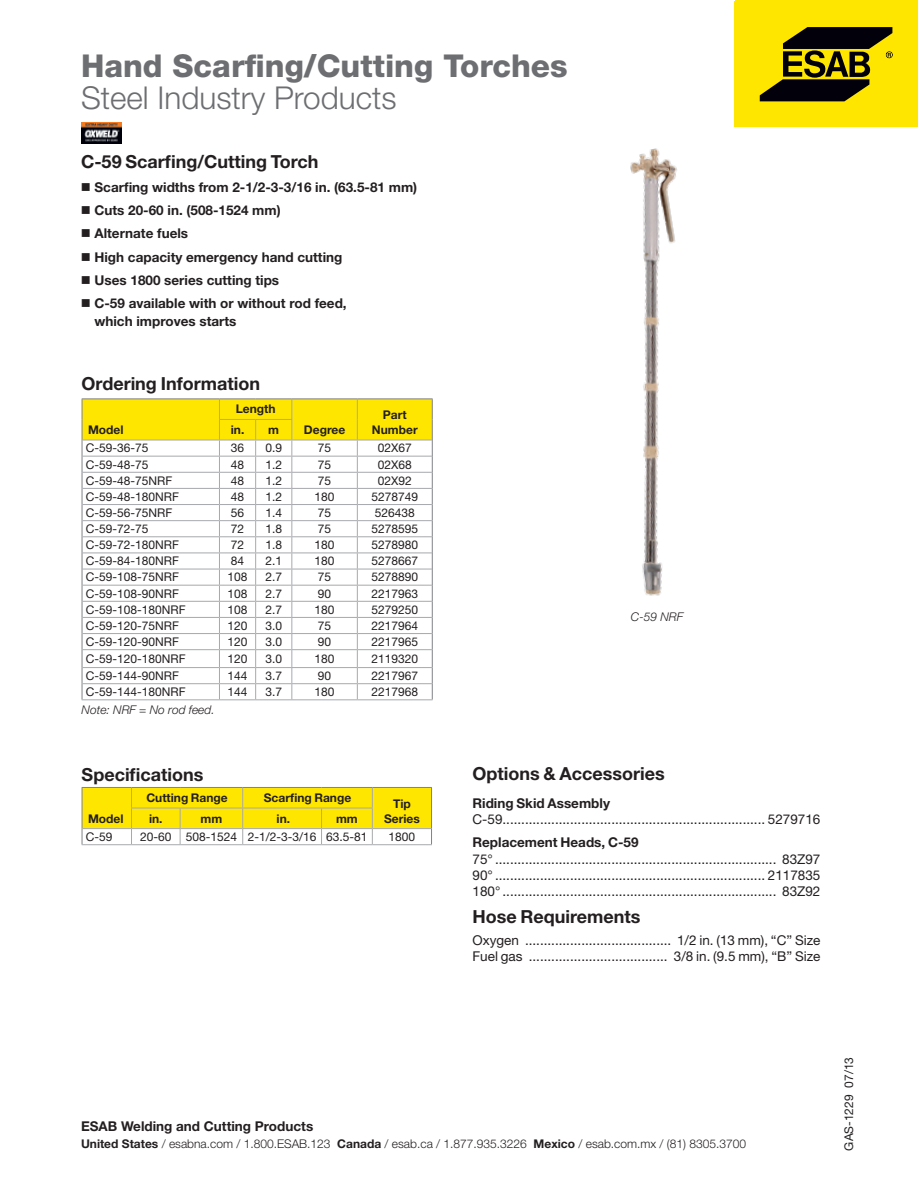
<style>
.page{position:relative;width:918px;height:1188px;background:#fff}
.page>*{position:absolute;margin:0;border:0;box-sizing:border-box;transform-origin:0 0}
.t1{font:800 31.5px "Helvetica Neue LT Std";color:#6d6e71}
.t2{font:300 31.5px "Helvetica Neue LT Std";color:#6d6e71}
.t3{font:700 18px "Helvetica Neue LT Std";color:#231f20}
.t4{font:13.5px/16.2px "Helvetica Neue LT Std";color:#231f20;text-align:justify}
.t5{font:700 13.5px/23.4px "Helvetica Neue LT Std";color:#231f20}
.t6{font:12px "Helvetica Neue LT Std";color:#231f20}
.t7{font:300 12px "Helvetica Neue LT Std";color:#231f20}
.t8{font:700 12px "Helvetica Neue LT Std";color:#231f20}
.t9{font:italic 300 12px "Helvetica Neue LT Std";color:#231f20}
.s1{font-weight:700}
</style>
<div class="page">
<div style="left:735px;top:2px;width:183px;height:125px;background:#ffe600"></div>
<svg style="left:760px;top:27px;width:133px;height:74px"></svg>
<img style="left:82px;top:122px;width:40px;height:21px">
<svg style="left:82px;top:787px;width:350px;height:57px"></svg>
<hr style="left:82px;top:844px;width:50px;height:1px;background:#a7a9ac">
<hr style="left:132px;top:844px;width:48px;height:1px;background:#a7a9ac">
<hr style="left:180px;top:844px;width:63px;height:1px;background:#a7a9ac">
<hr style="left:243px;top:844px;width:79px;height:1px;background:#a7a9ac">
<hr style="left:322px;top:844px;width:50px;height:1px;background:#a7a9ac">
<hr style="left:372px;top:844px;width:60px;height:1px;background:#a7a9ac">
<img style="left:630px;top:148px;width:47px;height:448px">
<svg style="left:82px;top:399px;width:351px;height:300px"></svg>
<hr style="left:82px;top:699px;width:137px;height:1px;background:#a7a9ac">
<hr style="left:219px;top:699px;width:37px;height:1px;background:#a7a9ac">
<hr style="left:256px;top:699px;width:36px;height:1px;background:#a7a9ac">
<hr style="left:292px;top:699px;width:65px;height:1px;background:#a7a9ac">
<hr style="left:357px;top:699px;width:76px;height:1px;background:#a7a9ac">
<h1 class="t1" style="left:81px;top:47px;width:488px">Hand Scarfing/Cutting Torches</h1>
<h1 class="t2" style="left:81px;top:78px;width:317px">Steel Industry Products</h1>
<h2 class="t3" style="left:81px;top:151px;width:239px">C-59 Scarfing/Cutting Torch</h2>
<p class="t5" style="left:94px;top:175px;width:324px">Scarfing widths from 2-1/2-3-3/16 in. (63.5-81 mm)<br>Cuts 20-60 in. (508-1524 mm)<br>Alternate fuels<br>High capacity emergency hand cutting<br>Uses 1800 series cutting tips<br>C-59 available with or without rod feed,</p>
<p class="t5" style="left:94px;top:310px;width:143px">which improves starts</p>
<h2 class="t3" style="left:82px;top:373px;width:180px">Ordering Information</h2>
<p class="t8" style="left:88px;top:422px;width:37px">Model</p>
<p class="t8" style="left:236px;top:402px;width:41px">Length</p>
<p class="t8" style="left:383px;top:407px;width:25px">Part</p>
<p class="t8" style="left:231px;top:422px;width:50px">in. m</p>
<p class="t8" style="left:372px;top:422px;width:47px">Number</p>
<p class="t8" style="left:304px;top:422px;width:43px">Degree</p>
<p class="t6" style="left:86px;top:441px;width:64px">C-59-36-75</p>
<p class="t6" style="left:231px;top:441px;width:15px">36</p>
<p class="t6" style="left:265px;top:441px;width:18px">0.9</p>
<p class="t6" style="left:318px;top:441px;width:15px">75</p>
<p class="t6" style="left:378px;top:441px;width:36px">02X67</p>
<p class="t6" style="left:86px;top:457px;width:64px">C-59-48-75</p>
<p class="t6" style="left:231px;top:457px;width:15px">48</p>
<p class="t6" style="left:265px;top:457px;width:18px">1.2</p>
<p class="t6" style="left:318px;top:457px;width:15px">75</p>
<p class="t6" style="left:378px;top:457px;width:36px">02X68</p>
<p class="t6" style="left:86px;top:473px;width:88px">C-59-48-75NRF</p>
<p class="t6" style="left:231px;top:473px;width:15px">48</p>
<p class="t6" style="left:265px;top:473px;width:18px">1.2</p>
<p class="t6" style="left:318px;top:473px;width:15px">75</p>
<p class="t6" style="left:378px;top:473px;width:36px">02X92</p>
<p class="t6" style="left:86px;top:489px;width:95px">C-59-48-180NRF</p>
<p class="t6" style="left:231px;top:489px;width:15px">48</p>
<p class="t6" style="left:265px;top:489px;width:18px">1.2</p>
<p class="t6" style="left:315px;top:489px;width:22px">180</p>
<p class="t6" style="left:371px;top:489px;width:48px">5278749</p>
<p class="t6" style="left:86px;top:505px;width:88px">C-59-56-75NRF</p>
<p class="t6" style="left:231px;top:505px;width:15px">56</p>
<p class="t6" style="left:265px;top:505px;width:18px">1.4</p>
<p class="t6" style="left:318px;top:505px;width:15px">75</p>
<p class="t6" style="left:375px;top:505px;width:42px">526438</p>
<p class="t6" style="left:86px;top:522px;width:64px">C-59-72-75</p>
<p class="t6" style="left:231px;top:522px;width:15px">72</p>
<p class="t6" style="left:265px;top:522px;width:18px">1.8</p>
<p class="t6" style="left:318px;top:522px;width:15px">75</p>
<p class="t6" style="left:371px;top:522px;width:48px">5278595</p>
<p class="t6" style="left:86px;top:538px;width:95px">C-59-72-180NRF</p>
<p class="t6" style="left:231px;top:538px;width:15px">72</p>
<p class="t6" style="left:265px;top:538px;width:18px">1.8</p>
<p class="t6" style="left:315px;top:538px;width:22px">180</p>
<p class="t6" style="left:371px;top:538px;width:48px">5278980</p>
<p class="t6" style="left:86px;top:554px;width:95px">C-59-84-180NRF</p>
<p class="t6" style="left:231px;top:554px;width:15px">84</p>
<p class="t6" style="left:265px;top:554px;width:18px">2.1</p>
<p class="t6" style="left:315px;top:554px;width:22px">180</p>
<p class="t6" style="left:371px;top:554px;width:48px">5278667</p>
<p class="t6" style="left:86px;top:570px;width:95px">C-59-108-75NRF</p>
<p class="t6" style="left:228px;top:570px;width:22px">108</p>
<p class="t6" style="left:265px;top:570px;width:18px">2.7</p>
<p class="t6" style="left:318px;top:570px;width:15px">75</p>
<p class="t6" style="left:371px;top:570px;width:48px">5278890</p>
<p class="t6" style="left:86px;top:586px;width:95px">C-59-108-90NRF</p>
<p class="t6" style="left:228px;top:586px;width:22px">108</p>
<p class="t6" style="left:265px;top:586px;width:18px">2.7</p>
<p class="t6" style="left:318px;top:586px;width:15px">90</p>
<p class="t6" style="left:371px;top:586px;width:48px">2217963</p>
<p class="t6" style="left:86px;top:602px;width:101px">C-59-108-180NRF</p>
<p class="t6" style="left:228px;top:602px;width:22px">108</p>
<p class="t6" style="left:265px;top:602px;width:18px">2.7</p>
<p class="t6" style="left:315px;top:602px;width:22px">180</p>
<p class="t6" style="left:371px;top:602px;width:48px">5279250</p>
<p class="t6" style="left:86px;top:618px;width:95px">C-59-120-75NRF</p>
<p class="t6" style="left:228px;top:618px;width:22px">120</p>
<p class="t6" style="left:265px;top:618px;width:18px">3.0</p>
<p class="t6" style="left:318px;top:618px;width:15px">75</p>
<p class="t6" style="left:371px;top:618px;width:48px">2217964</p>
<p class="t6" style="left:86px;top:634px;width:95px">C-59-120-90NRF</p>
<p class="t6" style="left:228px;top:634px;width:22px">120</p>
<p class="t6" style="left:265px;top:634px;width:18px">3.0</p>
<p class="t6" style="left:318px;top:634px;width:15px">90</p>
<p class="t6" style="left:371px;top:634px;width:48px">2217965</p>
<p class="t6" style="left:86px;top:651px;width:101px">C-59-120-180NRF</p>
<p class="t6" style="left:228px;top:651px;width:22px">120</p>
<p class="t6" style="left:265px;top:651px;width:18px">3.0</p>
<p class="t6" style="left:315px;top:651px;width:22px">180</p>
<p class="t6" style="left:371px;top:651px;width:48px">2119320</p>
<p class="t6" style="left:86px;top:668px;width:95px">C-59-144-90NRF</p>
<p class="t6" style="left:228px;top:668px;width:22px">144</p>
<p class="t6" style="left:265px;top:668px;width:18px">3.7</p>
<p class="t6" style="left:318px;top:668px;width:15px">90</p>
<p class="t6" style="left:371px;top:668px;width:48px">2217967</p>
<p class="t6" style="left:86px;top:685px;width:101px">C-59-144-180NRF</p>
<p class="t6" style="left:228px;top:685px;width:22px">144</p>
<p class="t6" style="left:265px;top:685px;width:18px">3.7</p>
<p class="t6" style="left:315px;top:685px;width:22px">180</p>
<p class="t6" style="left:371px;top:685px;width:48px">2217968</p>
<p class="t9" style="left:82px;top:703px;width:135px">Note: NRF = No rod feed.</p>
<h2 class="t3" style="left:82px;top:764px;width:123px">Specifications</h2>
<p class="t8" style="left:88px;top:811px;width:37px">Model</p>
<p class="t8" style="left:146px;top:790px;width:83px">Cutting Range</p>
<p class="t8" style="left:264px;top:790px;width:89px">Scarfing Range</p>
<p class="t8" style="left:393px;top:796px;width:19px">Tip</p>
<p class="t8" style="left:149px;top:811px;width:15px">in.</p>
<p class="t8" style="left:201px;top:811px;width:23px">mm</p>
<p class="t8" style="left:277px;top:811px;width:15px">in.</p>
<p class="t8" style="left:336px;top:811px;width:23px">mm</p>
<p class="t8" style="left:384px;top:811px;width:37px">Series</p>
<p class="t6" style="left:86px;top:830px;width:28px">C-59</p>
<p class="t6" style="left:140px;top:830px;width:229px">20-60 508-1524 2-1/2-3-3/16 63.5-81</p>
<p class="t6" style="left:389px;top:830px;width:28px">1800</p>
<p class="t9" style="left:631px;top:610px;width:54px">C-59 NRF</p>
<h2 class="t3" style="left:472px;top:762px;width:194px">Options &amp; Accessories</h2>
<p class="t5" style="left:472px;top:791px;width:139px">Riding Skid Assembly</p>
<p class="t4" style="left:472px;top:811px;width:350px">C-59...................................................................... 5279716</p>
<p class="t5" style="left:472px;top:831px;width:168px">Replacement Heads, C-59</p>
<p class="t4" style="left:472px;top:851px;width:349px">75° ........................................................................... 83Z97<br>90° ........................................................................ 2117835<br>180° ......................................................................... 83Z92</p>
<h2 class="t3" style="left:472px;top:905px;width:170px">Hose Requirements</h2>
<p class="t4" style="left:472px;top:932px;width:350px">Oxygen ....................................... 1/2 in. (13 mm), “C” Size<br>Fuel gas ..................................... 3/8 in. (9.5 mm), “B” Size</p>
<p class="t5" style="left:81px;top:1114px;width:234px">ESAB Welding and Cutting Products</p>
<p class="t7" style="left:81px;top:1136px;width:667px"><span class="s1">United States</span> / esabna.com / 1.800.ESAB.123 <span class="s1">Canada</span> / esab.ca / 1.877.935.3226 <span class="s1">Mexico</span> / esab.com.mx / (81) 8305.3700</p>
<p class="t6" style="left:842px;top:1150px;width:95px;rotate:-90deg">GAS-1229 07/13</p>
</div>
